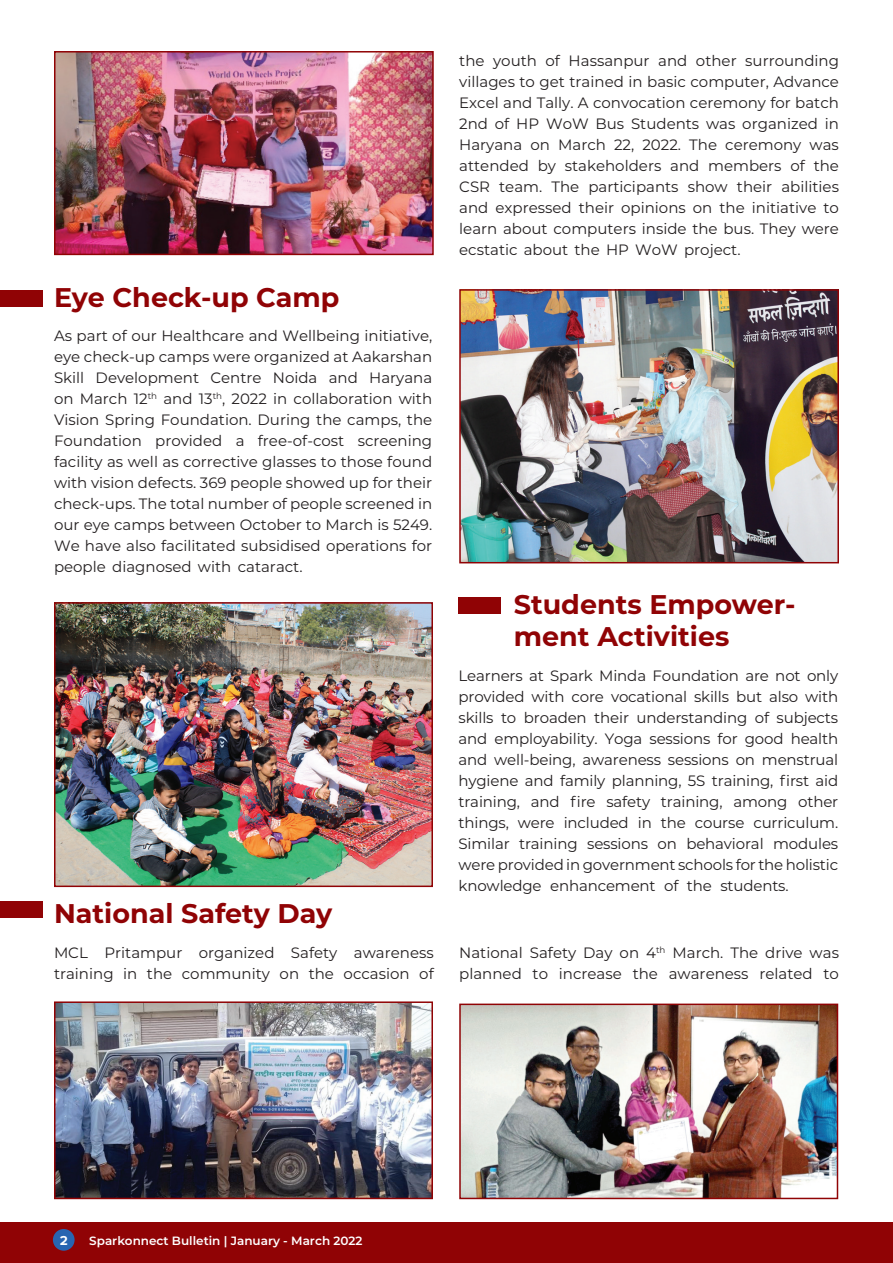
<style>
.page{position:relative;width:893px;height:1263px;background:#fff}
.page>*{position:absolute;margin:0;border:0;box-sizing:border-box;transform-origin:0 0}
.t1{font:700 27px/32.4px "Montserrat";color:#900305}
.t2{font:15px/21px "Montserrat";color:#231f20;text-align:justify}
.t3{font:700 13.5px "Proxima Nova";color:#fff}
.t4{font:600 12px "Montserrat";color:#fff}
</style>
<div class="page">
<div style="left:0;top:1222px;width:893px;height:41px;background:#900305"></div>
<div style="left:53px;top:1229px;width:22px;height:22px;background:#2865b1;border-radius:50%"></div>
<div style="left:0;top:290px;width:42px;height:17px;background:#900305"></div>
<div style="left:0;top:901px;width:42px;height:17px;background:#900305"></div>
<div style="left:458px;top:597px;width:43px;height:17px;background:#900305"></div>
<img style="left:462px;top:292px;width:374px;height:268px">
<div style="left:459px;top:289px;width:380px;height:274px;border:2px solid #900305"></div>
<img style="left:57px;top:605px;width:373px;height:279px">
<div style="left:54px;top:602px;width:379px;height:285px;border:2px solid #900305"></div>
<img style="left:57px;top:1004px;width:373px;height:192px">
<div style="left:54px;top:1001px;width:379px;height:198px;border:2px solid #900305"></div>
<img style="left:462px;top:1006px;width:373px;height:190px">
<div style="left:459px;top:1003px;width:379px;height:196px;border:2px solid #900305"></div>
<img style="left:57px;top:54px;width:374px;height:198px">
<div style="left:54px;top:51px;width:380px;height:204px;border:2px solid #900305"></div>
<h1 class="t1" style="left:54px;top:280px;width:287px">Eye Check-up Camp</h1>
<p class="t2" style="left:54px;top:325px;width:380px">As part of our Healthcare and Wellbeing initiative, eye check-up camps were organized at Aakarshan Skill Development Centre Noida and Haryana on March 12<sup>th</sup> and 13<sup>th</sup>, 2022 in collaboration with Vision Spring Foundation. During the camps, the Foundation provided a free-of-cost screening facility as well as corrective glasses to those found with vision defects. 369 people showed up for their check-ups. The total number of people screened in our eye camps between October to March is 5249.<br>We have also facilitated subsidised operations for people diagnosed with cataract.</p>
<h1 class="t1" style="left:54px;top:896px;width:280px">National Safety Day</h1>
<p class="t2" style="left:54px;top:941px;width:381px">MCL Pritampur organized Safety awareness training in the community on the occasion of</p>
<p class="t2" style="left:459px;top:49px;width:381px">the youth of Hassanpur and other surrounding villages to get trained in basic computer, Advance Excel and Tally. A convocation ceremony for batch 2nd of HP WoW Bus Students was organized in Haryana on March 22, 2022. The ceremony was attended by stakeholders and members of the CSR team. The participants show their abilities and expressed their opinions on the initiative to learn about computers inside the bus. They were ecstatic about the HP WoW project.</p>
<h1 class="t1" style="left:514px;top:587px;width:283px">Students Empower&shy;ment Activities</h1>
<p class="t2" style="left:458px;top:664px;width:381px">Learners at Spark Minda Foundation are not only provided with core vocational skills but also with skills to broaden their understanding of subjects and employability. Yoga sessions for good health and well-being, awareness sessions on menstrual hygiene and family planning, 5S training, first aid training, and fire safety training, among other things, were included in the course curriculum.<br>Similar training sessions on behavioral modules were provided in government schools for the holistic knowledge enhancement of the students.</p>
<p class="t2" style="left:459px;top:941px;width:381px">National Safety Day on 4<sup>th</sup> March. The drive was planned to increase the awareness related to</p>
<p class="t3" style="left:60px;top:1232px;width:10px">2</p>
<p class="t4" style="left:89px;top:1232px;width:275px">Sparkonnect Bulletin | January - March 2022</p>
</div>
